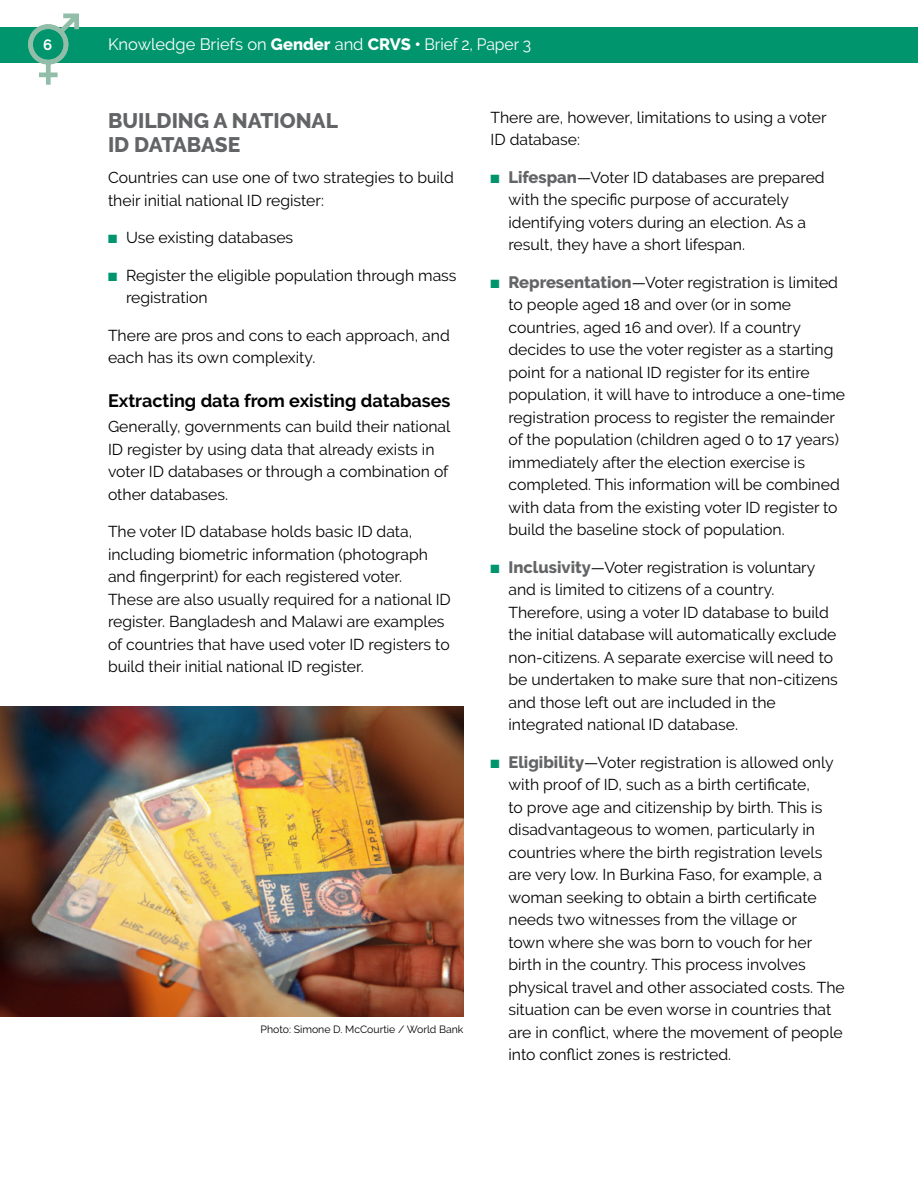
<style>
.page{position:relative;width:918px;height:1188px;background:#fff}
.page>*{position:absolute;margin:0;border:0;box-sizing:border-box;transform-origin:0 0}
.t1{font:800 21px/24px "Raleway";color:#636466}
.t2{font:700 18px "Raleway";color:#000}
.t3{font:16.5px "Raleway";color:#fff}
.t4{font:15.75px/22.5px "Raleway";color:#000}
.t5{font:700 15px "Raleway";color:#fff}
.photo_credit{font:10.5px "Raleway";color:#000}
.s1{font-weight:800}
.s2{color:#00956d}
.s3{font-weight:800;font-size:16.5px;color:#636466}
</style>
<div class="page">
<div style="left:0;top:27px;width:918px;height:36px;background:#00956d"></div>
<svg style="left:28px;top:14px;width:51px;height:71px"></svg>
<img style="left:0;top:706px;width:464px;height:311px">
<p class="t5" style="left:43px;top:36px;width:11px">6</p>
<p class="t3" style="left:108px;top:35px;width:425px">Knowledge Briefs on <span class="s1">Gender</span> and <span class="s1">CRVS •</span> Brief 2, Paper 3</p>
<h2 class="t1" style="left:108px;top:109px;width:231px">BUILDING A NATIONAL<br>ID DATABASE</h2>
<p class="t4" style="left:108px;top:166px;width:347px">Countries can use one of two strategies to build their initial national ID register:</p>
<p class="t4" style="left:108px;top:226px;width:187px"><span class="s2">■</span> Use existing databases</p>
<p class="t4" style="left:126px;top:264px;width:332px;text-indent:-18px"><span class="s2">■</span> Register the eligible population through mass registration</p>
<p class="t4" style="left:108px;top:324px;width:343px">There are pros and cons to each approach, and each has its own complexity.</p>
<h3 class="t2" style="left:108px;top:390px;width:344px">Extracting data from existing databases</h3>
<p class="t4" style="left:108px;top:415px;width:344px">Generally, governments can build their national ID register by using data that already exists in voter ID databases or through a combination of other databases.</p>
<p class="t4" style="left:108px;top:520px;width:344px">The voter ID database holds basic ID data, including biometric information (photograph and fingerprint) for each registered voter.<br>These are also usually required for a national ID register. Bangladesh and Malawi are examples of countries that have used voter ID registers to build their initial national ID register.</p>
<p class="photo_credit" style="left:261px;top:1023px;width:204px">Photo: Simone D. McCourtie / World Bank</p>
<p class="t4" style="left:490px;top:106px;width:338px">There are, however, limitations to using a voter<br>ID database:</p>
<p class="t4" style="left:508px;top:166px;width:318px;text-indent:-18px"><span class="s2">■</span> <span class="s3">Lifespan</span>—Voter ID databases are prepared with the specific purpose of accurately identifying voters during an election. As a result, they have a short lifespan.</p>
<p class="t4" style="left:508px;top:271px;width:338px;text-indent:-18px"><span class="s2">■</span> <span class="s3">Representation</span>—Voter registration is limited to people aged 18 and over (or in some countries, aged 16 and over). If a country decides to use the voter register as a starting point for a national ID register for its entire population, it will have to introduce a one-time registration process to register the remainder of the population (children aged 0 to 17 years) immediately after the election exercise is completed. This information will be combined with data from the existing voter ID register to build the baseline stock of population.</p>
<p class="t4" style="left:508px;top:556px;width:331px;text-indent:-18px"><span class="s2">■</span> <span class="s3">Inclusivity</span>—Voter registration is voluntary and is limited to citizens of a country.<br>Therefore, using a voter ID database to build the initial database will automatically exclude non‑citizens. A separate exercise will need to be undertaken to make sure that non‑citizens and those left out are included in the integrated national ID database.</p>
<p class="t4" style="left:508px;top:751px;width:338px;text-indent:-18px"><span class="s2">■</span> <span class="s3">Eligibility</span>—Voter registration is allowed only with proof of ID, such as a birth certificate,<br>to prove age and citizenship by birth. This is disadvantageous to women, particularly in countries where the birth registration levels are very low. In Burkina Faso, for example, a woman seeking to obtain a birth certificate needs two witnesses from the village or<br>town where she was born to vouch for her birth in the country. This process involves physical travel and other associated costs. The situation can be even worse in countries that are in conflict, where the movement of people into conflict zones is restricted.</p>
</div>
